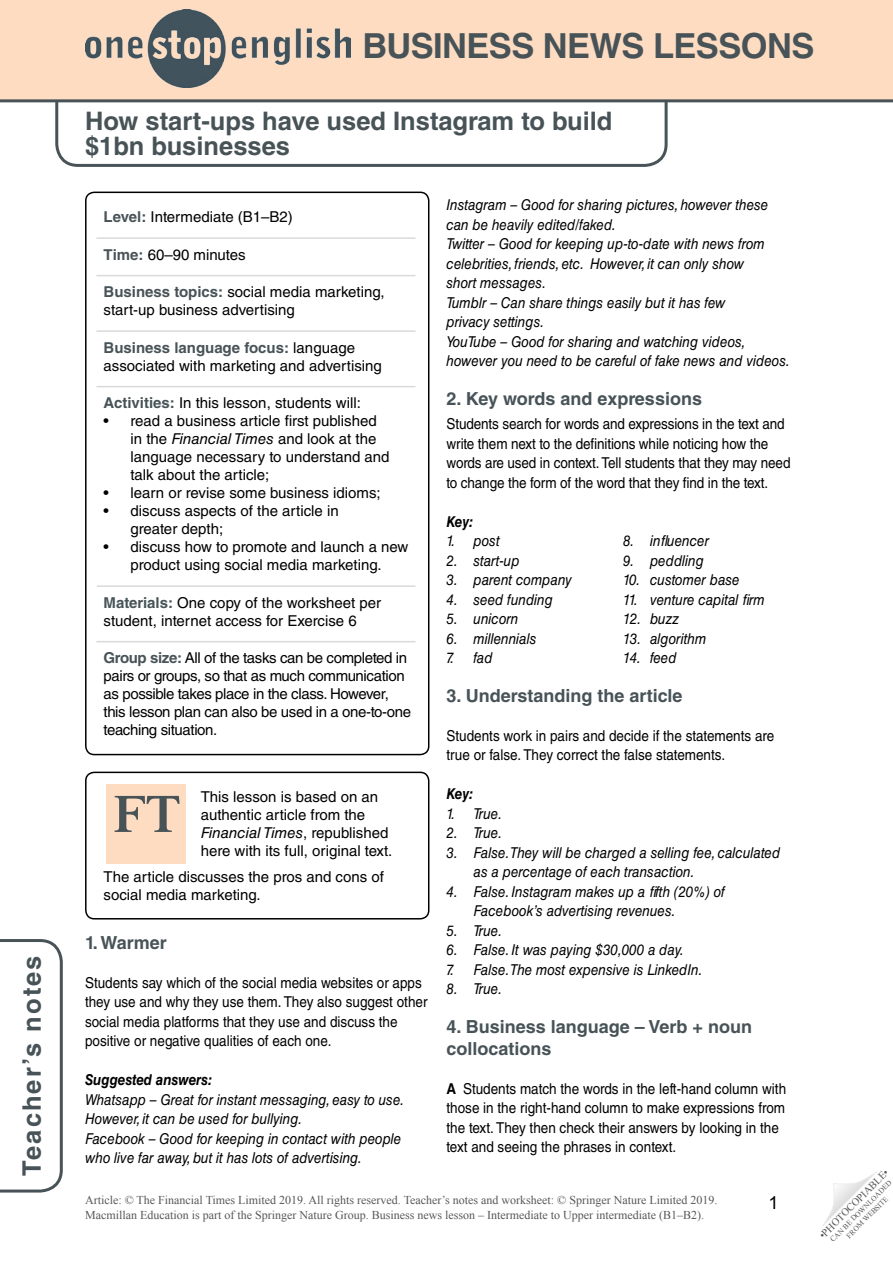
<style>
.page{position:relative;width:893px;height:1263px;background:#fff}
.page>*{position:absolute;margin:0;border:0;box-sizing:border-box;transform-origin:0 0}
.t1{font:700 34.5px "Helvetica LT Std";letter-spacing:-.015em;color:#485358}
.Article_Subtitle{font:700 25.5px/25.5px "Helvetica LT Std";color:#485358}
.Article_Subtitle-2{font:700 25.5px "Helvetica LT Std";letter-spacing:.08em;color:#485358}
.TN__Title{font:700 18px/21.6px "Helvetica LT Std";color:#485358}
.TN__Body_text{font:700 18px "Helvetica LT Std";color:#485358}
.t2{font:18px "Arial";color:#000}
.TN__Key_body_-_one_c{font:italic 15px/19.5px "Helvetica LT Std";color:#000;scale:.9 1}
.TN__Body_text-2{font:15px/19.5px "Helvetica LT Std";color:#000;scale:.9 1}
.TN__Info_box_-_body{font:15px/18px "Helvetica LT Std";color:#000}
.TN__Body_text-3{font:15px/18px "Helvetica LT Std";color:#000}
.TN__Info_box_-_body-2{font:15px/18px "Helvetica LT Std";letter-spacing:-.025em;color:#000}
.TN__Key_body_-_split{font:italic 15px "Helvetica LT Std";color:#000;scale:.9 1}
.TN__FT_box_body{font:15px/18px "Helvetica LT Std";color:#000}
.TN__Key_title{font:italic 700 15px "Helvetica LT Std";color:#000;scale:.9 1}
.t3{font:12px/14.4px "Times New Roman";color:#575756}
.t4{font:10.5px "Times New Roman";color:#575756}
.t5{font:7.5px/9px "Times New Roman";color:#575756;text-align:center}
.s1{font-weight:700;color:#485358}
.s2{font-style:italic}
.s3{font-weight:700}
</style>
<div class="page">
<svg style="left:54px;top:102px;width:615px;height:65px"></svg>
<svg style="left:822px;top:1171px;width:55px;height:55px"></svg>
<div style="left:0;top:0;width:893px;height:101px;background:#fddcc1"></div>
<hr style="left:0;top:99px;width:893px;height:3px;background:#485358">
<img style="left:86px;top:10px;width:265px;height:78px">
<svg style="left:0;top:939px;width:63px;height:254px"></svg>
<hr style="left:96px;top:237px;width:319px;height:2px;background:#dadada">
<hr style="left:96px;top:275px;width:319px;height:1px;background:#dadada">
<hr style="left:96px;top:330px;width:319px;height:2px;background:#dadada">
<hr style="left:96px;top:386px;width:319px;height:1px;background:#dadada">
<hr style="left:97px;top:585px;width:318px;height:2px;background:#dadada">
<hr style="left:96px;top:641px;width:319px;height:1px;background:#dadada">
<div style="left:85px;top:192px;width:344px;height:563px;border:2px solid #000;border-radius:9px"></div>
<div style="left:85px;top:772px;width:344px;height:147px;border:2px solid #000;border-radius:9px"></div>
<div style="left:106px;top:784px;width:80px;height:80px;background:#fddcc1"></div>
<svg style="left:115px;top:796px;width:65px;height:36px"></svg>
<h2 class="Article_Subtitle-2" style="left:16px;top:1176px;width:222px;rotate:-90deg">Teacher’s notes</h2>
<h1 class="t1" style="left:362px;top:25px;width:453px">BUSINESS NEWS LESSONS</h1>
<p class="Article_Subtitle" style="left:85px;top:107px;width:529px">How start-ups have used Instagram to build $1bn businesses</p>
<p class="TN__Info_box_-_body" style="left:104px;top:208px;width:191px"><span class="s1">Level:</span> Intermediate (B1–B2)</p>
<p class="TN__Info_box_-_body" style="left:104px;top:246px;width:144px"><span class="s1">Time:</span> 60–90 minutes</p>
<p class="TN__Info_box_-_body" style="left:104px;top:283px;width:283px"><span class="s1">Business topics:</span> social media marketing, start-up business advertising</p>
<p class="TN__Info_box_-_body" style="left:104px;top:339px;width:280px"><span class="s1">Business language focus:</span> language associated with marketing and advertising</p>
<p class="TN__Info_box_-_body" style="left:104px;top:394px;width:259px"><span class="s1">Activities:</span> In this lesson, students will:</p>
<p class="TN__Body_text-3" style="left:131px;top:412px;width:261px;text-indent:-27px">• read a business article first published in the <span class="s2">Financial Times</span> and look at the language necessary to understand and talk about the article;</p>
<p class="TN__Body_text-3" style="left:104px;top:484px;width:279px">• learn or revise some business idioms;</p>
<p class="TN__Body_text-3" style="left:131px;top:502px;width:210px;text-indent:-27px">• discuss aspects of the article in greater depth;</p>
<p class="TN__Body_text-3" style="left:104px;top:538px;width:306px;text-align:center">• discuss how to promote and launch a new product using social media marketing.</p>
<p class="TN__Info_box_-_body" style="left:104px;top:594px;width:279px"><span class="s1">Materials:</span> One copy of the worksheet per student, internet access for Exercise 6</p>
<p class="TN__Info_box_-_body-2" style="left:104px;top:649px;width:309px"><span class="s1">Group size:</span> All of the tasks can be completed in pairs or groups, so that as much communication as possible takes place in the class. However, this lesson plan can also be used in a one-to-one teaching situation.</p>
<p class="TN__FT_box_body" style="left:201px;top:788px;width:193px">This lesson is based on an authentic article from the<br><span class="s2">Financial Times</span>, republished here with its full, original text.</p>
<p class="TN__FT_box_body" style="left:104px;top:868px;width:282px">The article discusses the pros and cons of social media marketing.</p>
<p class="TN__Title" style="left:85px;top:931px;width:83px">1. Warmer</p>
<p class="TN__Body_text-2" style="left:85px;top:973px;width:382px">Students say which of the social media websites or apps they use and why they use them. They also suggest other social media platforms that they use and discuss the positive or negative qualities of each one.</p>
<p class="TN__Key_title" style="left:85px;top:1071px;width:143px">Suggested answers:</p>
<p class="TN__Key_body_-_one_c" style="left:85px;top:1090px;width:356px">Whatsapp – Great for instant messaging, easy to use.<br>However, it can be used for bullying.</p>
<p class="TN__Key_body_-_one_c" style="left:85px;top:1129px;width:353px">Facebook – Good for keeping in contact with people who live far away, but it has lots of advertising.</p>
<p class="TN__Key_body_-_one_c" style="left:446px;top:195px;width:359px">Instagram – Good for sharing pictures, however these can be heavily edited/faked.</p>
<p class="TN__Key_body_-_one_c" style="left:446px;top:234px;width:355px">Twitter – Good for keeping up-to-date with news from celebrities, friends, etc. However, it can only show short messages.</p>
<p class="TN__Key_body_-_one_c" style="left:446px;top:292px;width:312px">Tumblr – Can share things easily but it has few privacy settings.</p>
<p class="TN__Key_body_-_one_c" style="left:446px;top:331px;width:383px">YouTube – Good for sharing and watching videos, however you need to be careful of fake news and videos.</p>
<p class="TN__Body_text" style="left:446px;top:388px;width:257px">2. Key words and expressions</p>
<p class="TN__Body_text-2" style="left:446px;top:414px;width:384px">Students search for words and expressions in the text and write them next to the definitions while noticing how the words are used in context. Tell students that they may need to change the form of the word that they find in the text.</p>
<p class="TN__Key_title" style="left:446px;top:512px;width:32px">Key:</p>
<p class="TN__Key_body_-_split" style="left:446px;top:532px;width:61px">1. post</p>
<p class="TN__Key_body_-_split" style="left:446px;top:552px;width:83px">2. start-up</p>
<p class="TN__Key_body_-_split" style="left:446px;top:571px;width:141px">3. parent company</p>
<p class="TN__Key_body_-_split" style="left:446px;top:591px;width:120px">4. seed funding</p>
<p class="TN__Key_body_-_split" style="left:446px;top:610px;width:81px">5. unicorn</p>
<p class="TN__Key_body_-_split" style="left:446px;top:630px;width:102px">6. millennials</p>
<p class="TN__Key_body_-_split" style="left:446px;top:649px;width:53px">7. fad</p>
<p class="TN__Key_body_-_split" style="left:623px;top:532px;width:97px">8. influencer</p>
<p class="TN__Key_body_-_split" style="left:623px;top:552px;width:91px">9. peddling</p>
<p class="TN__Key_body_-_split" style="left:623px;top:571px;width:131px">10. customer base</p>
<p class="TN__Key_body_-_split" style="left:623px;top:591px;width:159px">11. venture capital firm</p>
<p class="TN__Key_body_-_split" style="left:623px;top:610px;width:64px">12. buzz</p>
<p class="TN__Key_body_-_split" style="left:623px;top:630px;width:94px">13. algorithm</p>
<p class="TN__Key_body_-_split" style="left:623px;top:649px;width:61px">14. feed</p>
<p class="TN__Title" style="left:446px;top:684px;width:238px">3. Understanding the article</p>
<p class="TN__Body_text-2" style="left:446px;top:726px;width:366px">Students work in pairs and decide if the statements are true or false. They correct the false statements.</p>
<p class="TN__Key_title" style="left:446px;top:785px;width:32px">Key:</p>
<p class="TN__Key_body_-_one_c" style="left:446px;top:804px;width:63px">1. True.</p>
<p class="TN__Key_body_-_one_c" style="left:446px;top:823px;width:63px">2. True.</p>
<p class="TN__Key_body_-_one_c" style="left:473px;top:843px;width:342px;text-indent:-27px">3. False.They will be charged a selling fee, calculated as a percentage of each transaction.</p>
<p class="TN__Key_body_-_one_c" style="left:473px;top:882px;width:281px;text-indent:-27px">4. False. Instagram makes up a fifth (20%) of<br>Facebook’s advertising revenues.</p>
<p class="TN__Key_body_-_one_c" style="left:446px;top:921px;width:63px">5. True.</p>
<p class="TN__Key_body_-_one_c" style="left:446px;top:940px;width:265px">6. False. It was paying $30,000 a day.</p>
<p class="TN__Key_body_-_one_c" style="left:446px;top:960px;width:286px">7. False.The most expensive is LinkedIn.</p>
<p class="TN__Key_body_-_one_c" style="left:446px;top:979px;width:63px">8. True.</p>
<p class="TN__Title" style="left:446px;top:1016px;width:307px">4. Business language – Verb + noun collocations</p>
<p class="TN__Body_text-2" style="left:446px;top:1079px;width:379px"><span class="s3">A</span> Students match the words in the left-hand column with those in the right-hand column to make expressions from the text. They then check their answers by looking in the text and seeing the phrases in context.</p>
<p class="t3" style="left:85px;top:1193px;width:634px">Article: © The Financial Times Limited 2019. All rights reserved. Teacher’s notes and worksheet: © Springer Nature Limited 2019.<br>Macmillan Education is part of the Springer Nature Group. Business news lesson – Intermediate to Upper intermediate (B1–B2).</p>
<p class="t2" style="left:769px;top:1191px;width:12px">1</p>
<p class="t4" style="left:816px;top:1232px;width:95px;rotate:-45deg">•PHOTOCOPIABLE•</p>
<p class="t5" style="left:828px;top:1237px;width:85px;rotate:-45deg">CAN BE DOWNLOADED<br>FROM WEBSITE</p>
</div>
